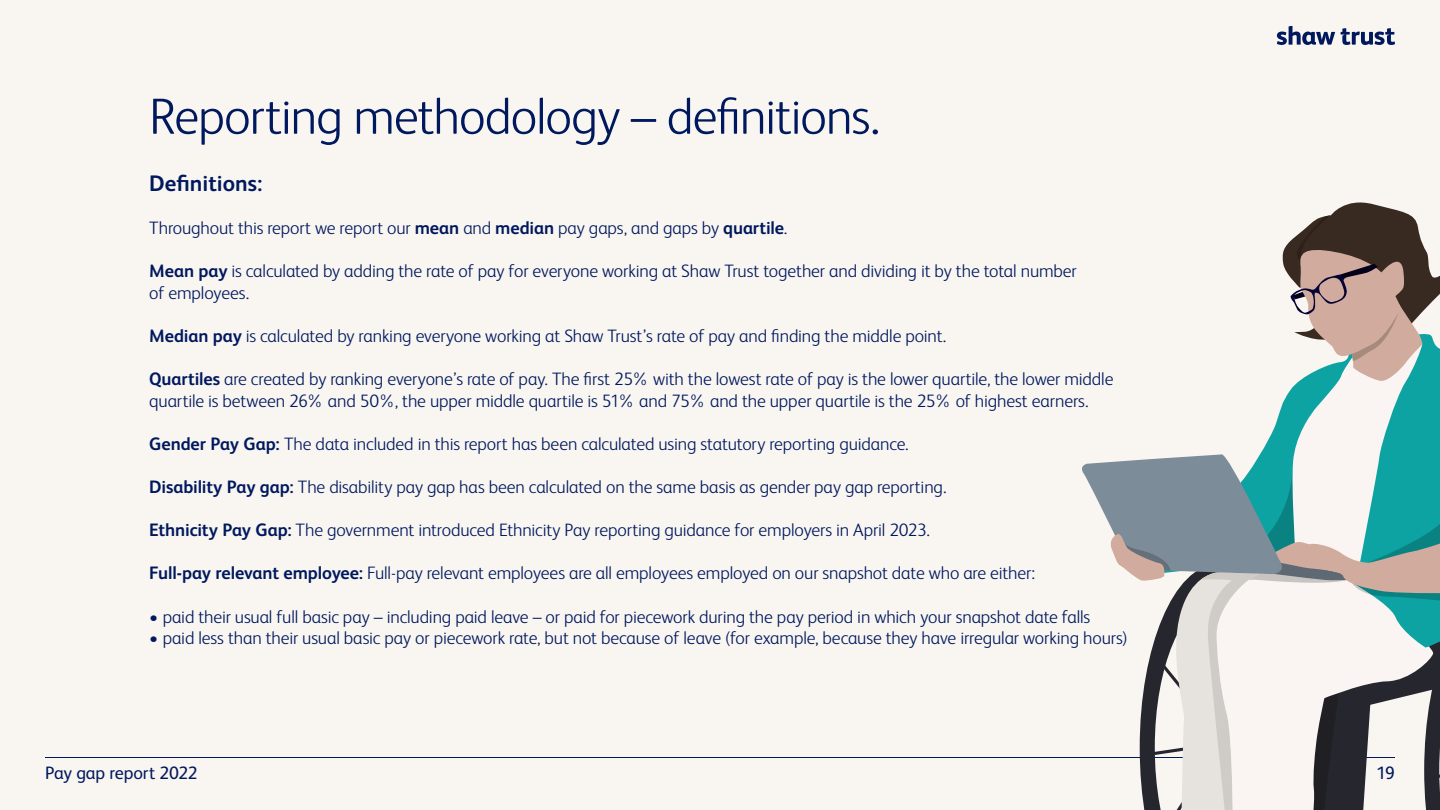
<style>
.page{position:relative;width:1440px;height:810px;background:#f9f6f1}
.page>*{position:absolute;margin:0;border:0;box-sizing:border-box;transform-origin:0 0}
.Paragraph_Style_1{font:300 51px "FS Albert";letter-spacing:-.02em;color:#00185e}
.t1{font:700 22.5px "FS Albert";color:#00185e}
.body{font:300 18px/21.6px "FS Albert";letter-spacing:-.01em;color:#00185e}
.t2{font:18px "FS Albert Pro";letter-spacing:-.015em;color:#00185e}
.s1{font-weight:700}
</style>
<div class="page">
<svg style="left:1277px;top:26px;width:58px;height:19px"></svg>
<svg style="left:1341px;top:28px;width:54px;height:17px"></svg>
<hr style="left:45px;top:757px;width:1350px;height:1px;background:#00185e">
<svg style="left:1082px;top:202px;width:358px;height:608px"></svg>
<p class="Paragraph_Style_1" style="left:149px;top:83px;width:732px">Reporting methodology – definitions.</p>
<p class="t1" style="left:149px;top:168px;width:115px">Definitions:</p>
<p class="body" style="left:149px;top:216px;width:640px">Throughout this report we report our <span class="s1">mean</span> and <span class="s1">median</span> pay gaps, and gaps by <span class="s1">quartile</span>.</p>
<p class="body" style="left:149px;top:259px;width:929px"><span class="s1">Mean pay</span> is calculated by adding the rate of pay for everyone working at Shaw Trust together and dividing it by the total number</p>
<p class="body" style="left:149px;top:281px;width:101px">of employees.</p>
<p class="body" style="left:149px;top:324px;width:799px"><span class="s1">Median pay</span> is calculated by ranking everyone working at Shaw Trust’s rate of pay and finding the middle point.</p>
<p class="body" style="left:149px;top:367px;width:966px"><span class="s1">Quartiles</span> are created by ranking everyone’s rate of pay. The first 25% with the lowest rate of pay is the lower quartile, the lower middle quartile is between 26% and 50%, the upper middle quartile is 51% and 75% and the upper quartile is the 25% of highest earners.</p>
<p class="body" style="left:149px;top:432px;width:761px"><span class="s1">Gender Pay Gap:</span> The data included in this report has been calculated using statutory reporting guidance.</p>
<p class="body" style="left:149px;top:475px;width:799px"><span class="s1">Disability Pay gap:</span> The disability pay gap has been calculated on the same basis as gender pay gap reporting.</p>
<p class="body" style="left:149px;top:518px;width:782px"><span class="s1">Ethnicity Pay Gap:</span> The government introduced Ethnicity Pay reporting guidance for employers in April 2023.</p>
<p class="body" style="left:149px;top:562px;width:887px"><span class="s1">Full-pay relevant employee:</span> Full-pay relevant employees are all employees employed on our snapshot date who are either:</p>
<p class="body" style="left:149px;top:605px;width:943px">• paid their usual full basic pay – including paid leave – or paid for piecework during the pay period in which your snapshot date falls</p>
<p class="body" style="left:149px;top:626px;width:980px">• paid less than their usual basic pay or piecework rate, but not because of leave (for example, because they have irregular working hours)</p>
<p class="t2" style="left:45px;top:760px;width:154px">Pay gap report 2022</p>
<p class="t2" style="left:1376px;top:760px;width:20px">19</p>
</div>
